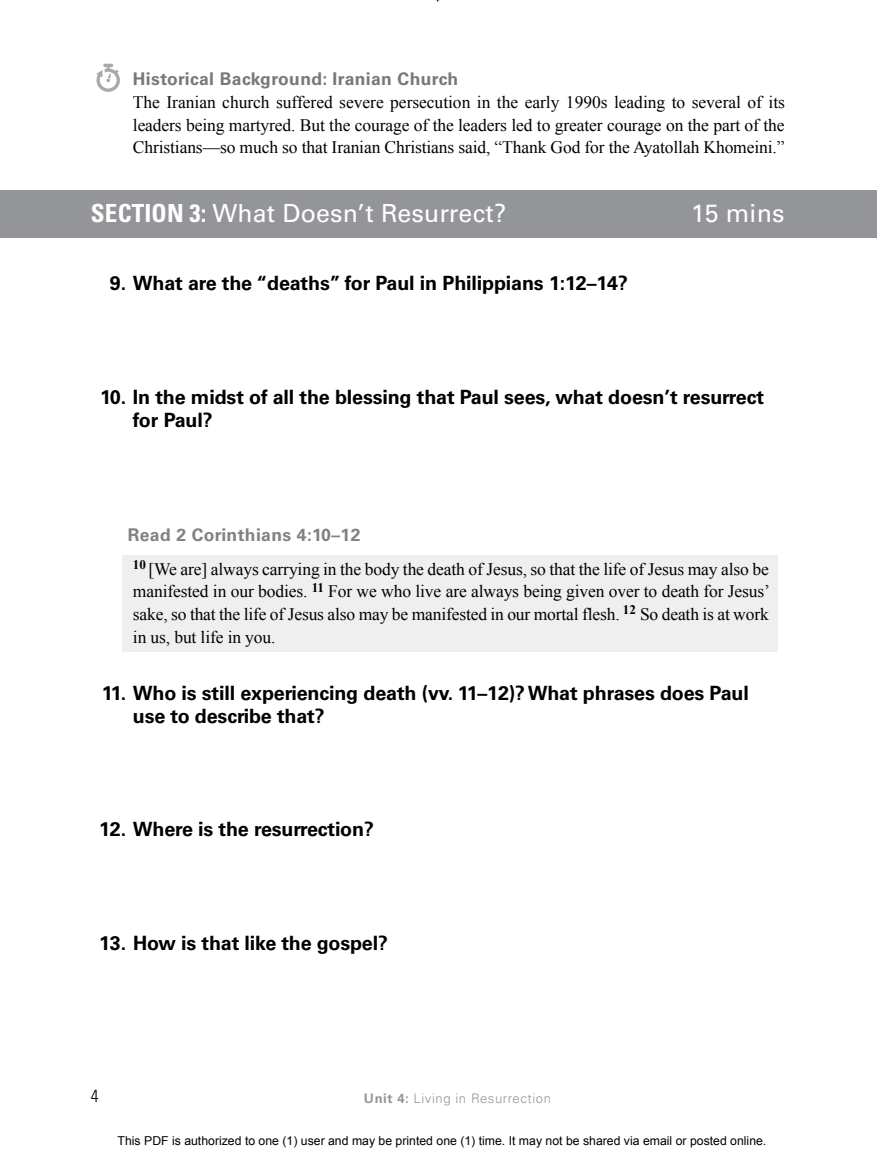
<style>
.page{position:relative;width:884px;height:1159px;background:#fff}
.page>*{position:absolute;margin:0;border:0;box-sizing:border-box;transform-origin:0 0}
.t1{font:24.85px "Univers LT Std";letter-spacing:.005em;color:#fff}
.t2{font:700 19.6px/22.8px "Univers LT Std";letter-spacing:-.01em;color:#000}
.t3{font:17.5px/22.8px "Times New Roman";letter-spacing:-.01em;color:#000;text-align:justify}
.t4{font:700 17.5px "Univers LT Std";letter-spacing:.02em;color:#77787b}
.t5{font:700 17.5px "Univers LT Std";letter-spacing:.02em;color:#808285}
.t6{font:300 condensed 17.5px "Univers LT Std";color:#000}
.t7{font:300 13.12px "Univers LT Std";letter-spacing:.04em;color:#939598}
.t8{font:12.25px "Arial";color:#000}
.s1{font-weight:700;font-stretch:condensed}
.s2{font-weight:700}
</style>
<div class="page">
<div style="left:0;top:190px;width:877px;height:47px;background:#939598"></div>
<div style="left:122px;top:555px;width:655px;height:96px;background:#efeff0"></div>
<svg style="left:96px;top:64px;width:24px;height:28px"></svg>
<p class="t4" style="left:133px;top:69px;width:326px">Historical Background: Iranian Church</p>
<p class="t3" style="left:133px;top:90px;width:653px">The Iranian church suffered severe persecution in the early 1990s leading to several of its leaders being martyred. But the courage of the leaders led to greater courage on the part of the Christians—so much so that Iranian Christians said, “Thank God for the Ayatollah Khomeini.”</p>
<h1 class="t1" style="left:91px;top:198px;width:417px"><span class="s1">SECTION 3:</span> What Doesn’t Resurrect?</h1>
<h1 class="t1" style="left:690px;top:198px;width:95px">15 mins</h1>
<p class="t2" style="left:110px;top:272px;width:519px">9. What are the “deaths” for Paul in Philippians 1:12–14?</p>
<p class="t2" style="left:133px;top:385px;width:632px;text-indent:-33px">10. In the midst of all the blessing that Paul sees, what doesn’t resurrect for Paul?</p>
<p class="t5" style="left:128px;top:524px;width:234px">Read 2 Corinthians 4:10–12</p>
<p class="t3" style="left:133px;top:557px;width:638px"><sup>10</sup> [We are] always carrying in the body the death of Jesus, so that the life of Jesus may also be manifested in our bodies. <sup>11</sup> For we who live are always being given over to death for Jesus’ sake, so that the life of Jesus also may be manifested in our mortal flesh. <sup>12</sup> So death is at work in us, but life in you.</p>
<p class="t2" style="left:133px;top:681px;width:617px;text-indent:-31px">11. Who is still experiencing death (vv. 11–12)? What phrases does Paul use to describe that?</p>
<p class="t2" style="left:99px;top:818px;width:276px">12. Where is the resurrection?</p>
<p class="t2" style="left:99px;top:931px;width:290px">13. How is that like the gospel?</p>
<p class="t6" style="left:91px;top:1084px;width:9px">4</p>
<p class="t7" style="left:364px;top:1090px;width:188px"><span class="s2">Unit 4:</span> Living in Resurrection</p>
<p class="t8" style="left:117px;top:1131px;width:650px">This PDF is authorized to one (1) user and may be printed one (1) time. It may not be shared via email or posted online.</p>
</div>
